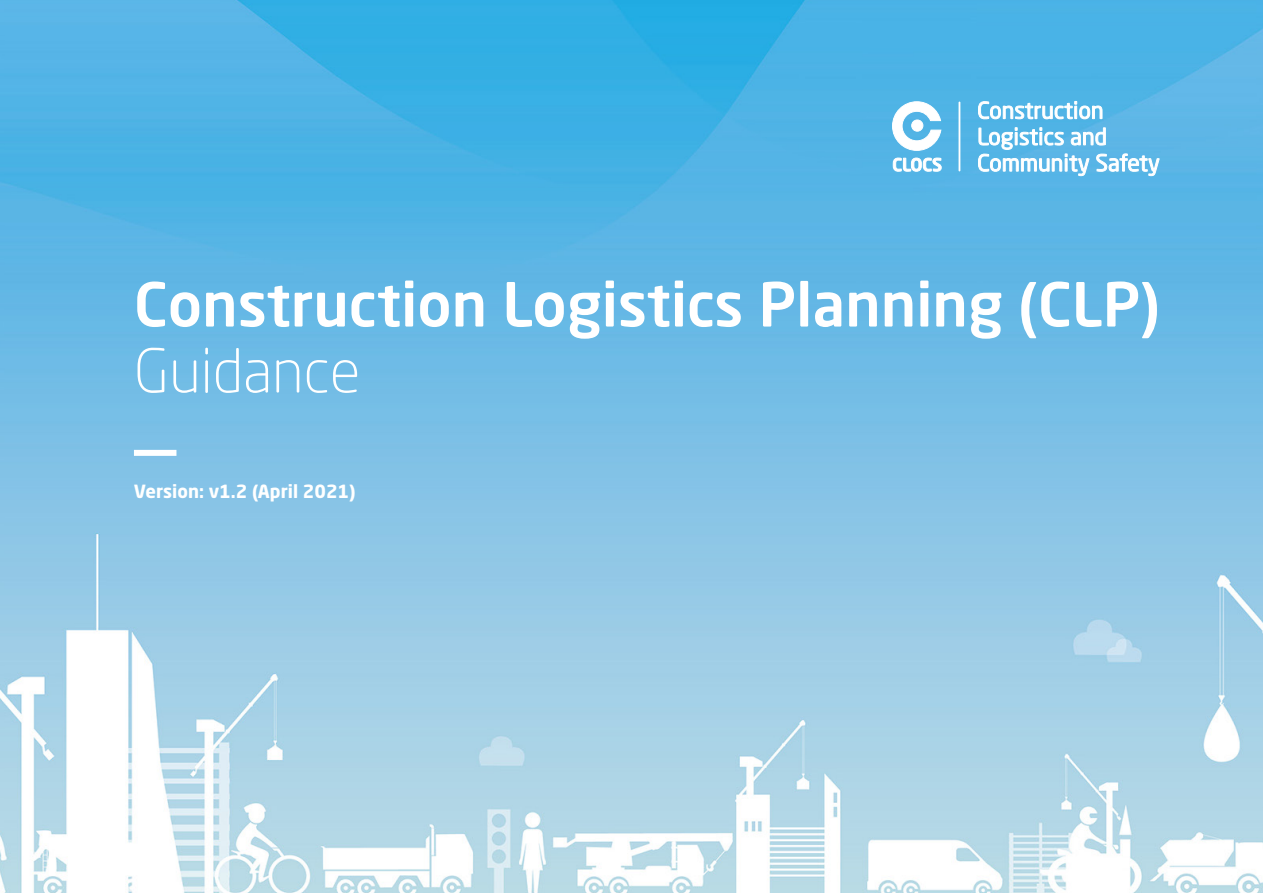
<style>
.page{position:relative;width:1263px;height:893px;background:#fff}
.page>*{position:absolute;margin:0;border:0;box-sizing:border-box;transform-origin:0 0}
.t1{font:500 60px "Neo Sans Std";color:#fff}
.t2{font:300 60px "Neo Sans Std";color:#fff}
.Bullets{font:700 18px "Neo Sans Std";color:#fff}
</style>
<div class="page">
<img style="left:0;top:0;width:1263px;height:893px">
<div style="left:134px;top:450px;width:42px;height:6px;background:#fff"></div>
<hr style="left:958px;top:102px;width:2px;height:69px;background:#fff">
<svg style="left:978px;top:101px;width:124px;height:18px"></svg>
<svg style="left:978px;top:127px;width:181px;height:49px"></svg>
<svg style="left:892px;top:101px;width:49px;height:50px"></svg>
<svg style="left:893px;top:158px;width:48px;height:14px"></svg>
<p class="t1" style="left:134px;top:267px;width:1028px">Construction Logistics Planning (CLP)</p>
<p class="t2" style="left:134px;top:335px;width:228px">Guidance</p>
<p class="Bullets" style="left:134px;top:480px;width:223px">Version: v1.2 (April 2021)</p>
</div>
